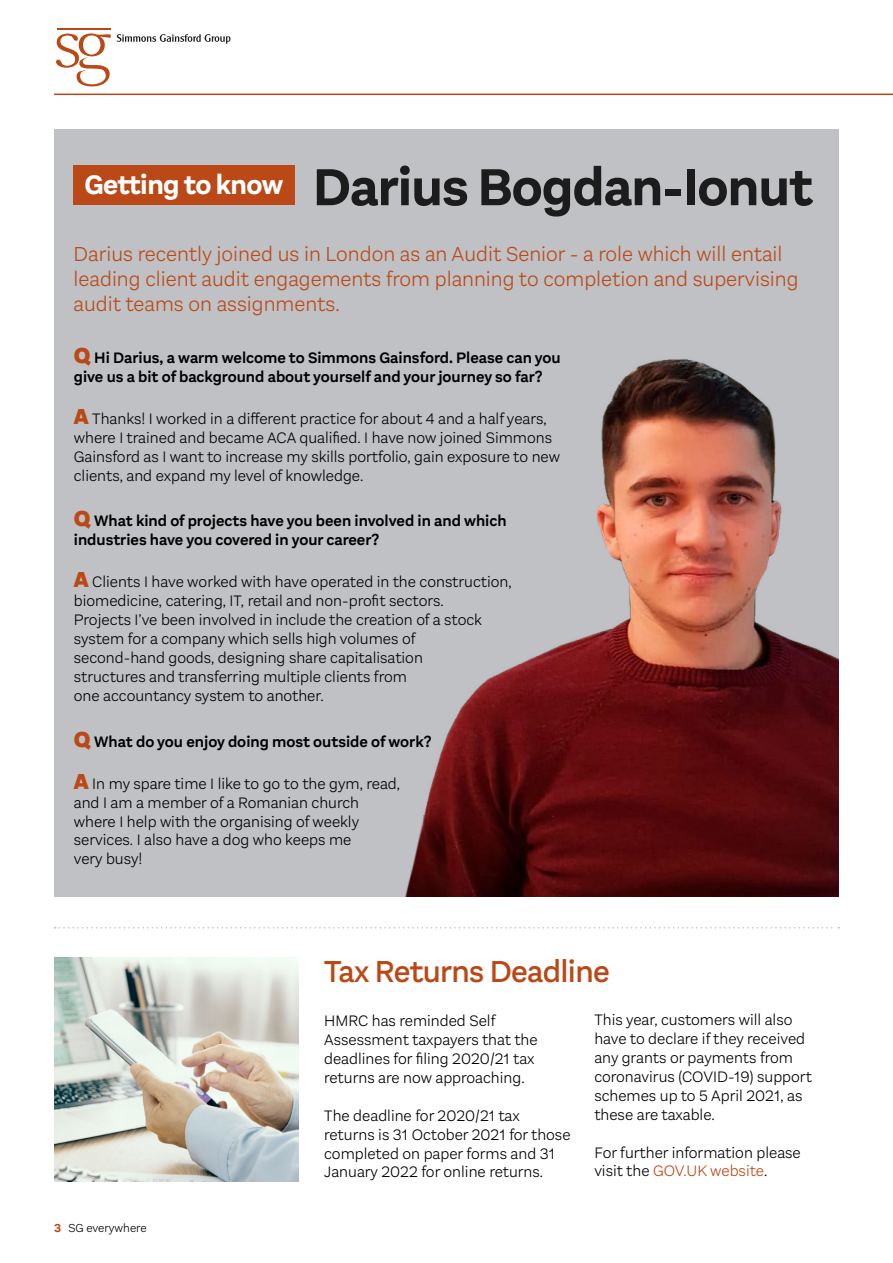
<style>
.page{position:relative;width:893px;height:1263px;background:#fff}
.page>*{position:absolute;margin:0;border:0;box-sizing:border-box;transform-origin:0 0}
.t1{font:700 54px "Aestetico";letter-spacing:-.02em;color:#1c1c1c}
.t2{font:500 31.5px "Aestetico";letter-spacing:-.02em;color:#ba4917}
.t3{font:300 21px/25.2px "Aestetico";color:#ba4917}
.t4{font:300 15.75px/18.9px "Aestetico";color:#000}
.t5{font:600 15.75px/18.9px "Aestetico";color:#000}
.t6{font:300 12px "Aestetico";color:#000}
.s1{font-weight:900;font-size:22.5px;color:#ba4917}
.s2{font-weight:700;color:#ba4917}
.s3{color:#ba4917}
</style>
<div class="page">
<div style="left:54px;top:129px;width:785px;height:768px;background:#c0c1c5"></div>
<div style="left:74px;top:165px;width:221px;height:40px;background:#ba4917"></div>
<img style="left:54px;top:957px;width:245px;height:224px">
<svg style="left:55px;top:927px;width:784px;height:1px"></svg>
<img style="left:405px;top:359px;width:434px;height:537px">
<hr style="left:54px;top:94px;width:839px;height:1px;background:#ba4917">
<hr style="left:57px;top:28px;width:54px;height:1px;background:#ba4917">
<svg style="left:56px;top:33px;width:55px;height:54px"></svg>
<svg style="left:117px;top:34px;width:113px;height:10px"></svg>
<h1 class="t1" style="left:84px;top:155px;width:730px"><sup>Getting</sup> <sup>to</sup> <sup>know</sup> Darius Bogdan-Ionut</h1>
<h3 class="t3" style="left:74px;top:241px;width:726px">Darius recently joined us in London as an Audit Senior - a role which will entail leading client audit engagements from planning to completion and supervising audit teams on assignments.</h3>
<p class="t5" style="left:74px;top:348px;width:488px"><span class="s1">Q</span> Hi Darius, a warm welcome to Simmons Gainsford. Please can you give us a bit of background about yourself and your journey so far?</p>
<p class="t4" style="left:74px;top:409px;width:488px"><span class="s1">A</span> Thanks! I worked in a different practice for about 4 and a half years, where I trained and became ACA qualified. I have now joined Simmons Gainsford as I want to increase my skills portfolio, gain exposure to new clients, and expand my level of knowledge.</p>
<p class="t5" style="left:74px;top:512px;width:434px"><span class="s1">Q</span> What kind of projects have you been involved in and which industries have you covered in your career?</p>
<p class="t4" style="left:74px;top:573px;width:439px"><span class="s1">A</span> Clients I have worked with have operated in the construction, biomedicine, catering, IT, retail and non-profit sectors.<br>Projects I’ve been involved in include the creation of a stock system for a company which sells high volumes of<br>second-hand goods, designing share capitalisation<br>structures and transferring multiple clients from<br>one accountancy system to another.</p>
<p class="t5" style="left:74px;top:732px;width:359px"><span class="s1">Q</span> What do you enjoy doing most outside of work?</p>
<p class="t4" style="left:74px;top:774px;width:328px"><span class="s1">A</span> In my spare time I like to go to the gym, read,</p>
<p class="t4" style="left:74px;top:793px;width:287px">and I am a member of a Romanian church where I help with the organising of weekly services. I also have a dog who keeps me very busy!</p>
<h2 class="t2" style="left:324px;top:953px;width:287px">Tax Returns Deadline</h2>
<p class="t6" style="left:54px;top:1221px;width:94px"><span class="s2">3</span> SG everywhere</p>
<p class="t4" style="left:324px;top:1011px;width:215px">HMRC has reminded Self<br>Assessment taxpayers that the deadlines for filing 2020/21 tax returns are now approaching.</p>
<p class="t4" style="left:324px;top:1106px;width:248px">The deadline for 2020/21 tax returns is 31 October 2021 for those completed on paper forms and 31<br>January 2022 for online returns.</p>
<p class="t4" style="left:594px;top:1010px;width:219px">This year, customers will also have to declare if they received any grants or payments from coronavirus (COVID-19) support schemes up to 5 April 2021, as these are taxable.</p>
<p class="t4" style="left:594px;top:1143px;width:208px">For further information please visit the <span class="s3">GOV.UK website</span>.</p>
</div>
